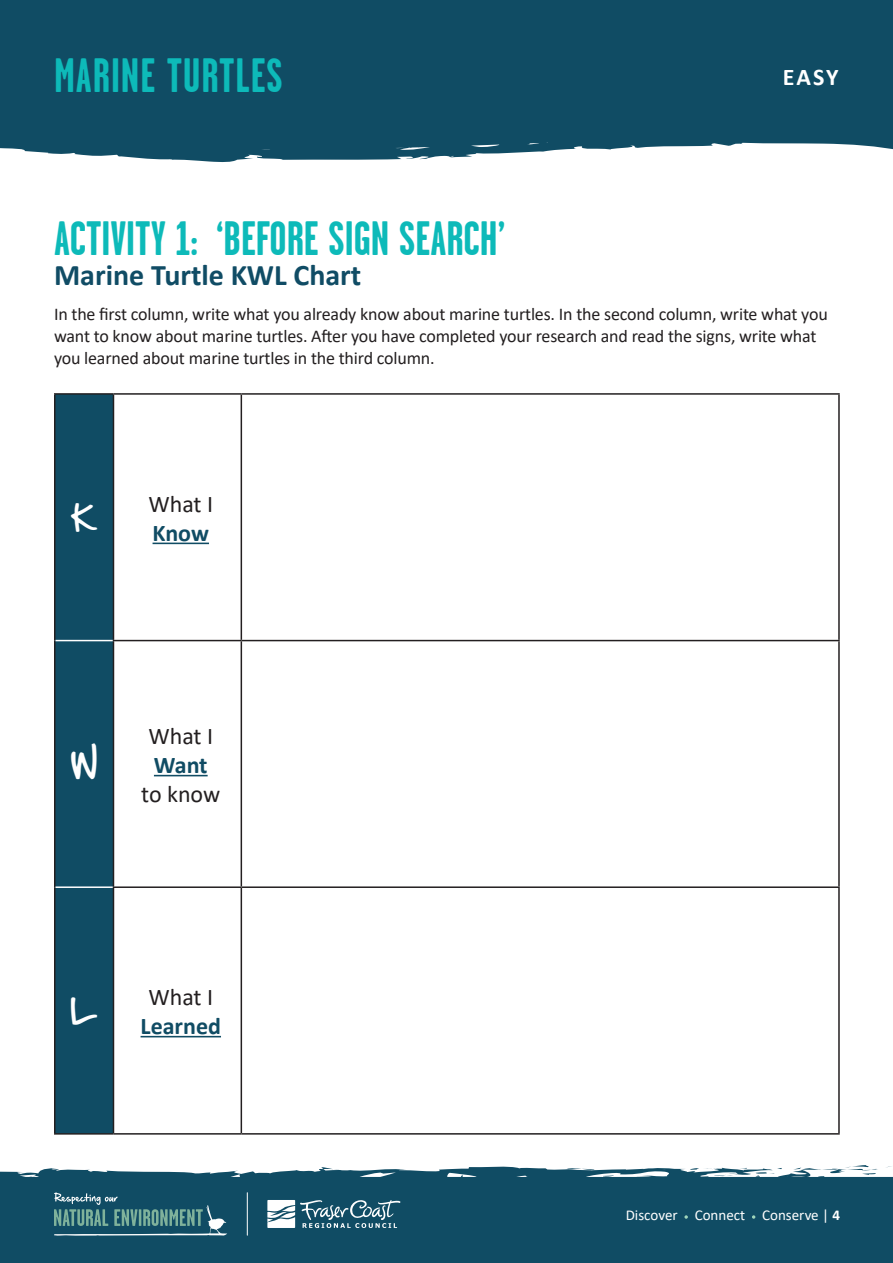
<style>
.page{position:relative;width:893px;height:1263px;background:#fff}
.page>*{position:absolute;margin:0;border:0;box-sizing:border-box;transform-origin:0 0}
.t1{font:700 48px "Garage Gothic";color:#0dbab9}
.t2{font:700 48px "Garage Gothic";letter-spacing:.02em;color:#0dbab9}
.t3{font:700 30px "Calibri";color:#104c65}
.t4{font:30px "Handof Sean";color:#fff}
.t5{font:24px/28.8px "Calibri";color:#231f20}
.t6{font:700 24px/28.8px "Calibri";color:#104c64;text-align:center}
.t7{font:700 24px "Calibri";color:#fff}
.t8{font:18px/21.6px "Calibri";letter-spacing:-.01em;color:#231f20}
.t9{font:15px "Calibri";color:#fff}
.s1{font-weight:700;color:#104c64}
.s2{font-weight:400;color:#231f20}
.s3{font-weight:700}
</style>
<div class="page">
<svg style="left:0;top:1165px;width:893px;height:98px;background:#225a70"></svg>
<svg style="left:684px;top:1215px;width:4px;height:4px"></svg>
<svg style="left:752px;top:1215px;width:3px;height:4px"></svg>
<svg style="left:267px;top:1200px;width:134px;height:28px"></svg>
<svg style="left:54px;top:1192px;width:173px;height:44px;background:#366c79"></svg>
<hr style="left:247px;top:1193px;width:1px;height:42px;background:#fff">
<div style="left:0;top:0;width:893px;height:162px;background:#104c64"></div>
<div style="left:56px;top:395px;width:57px;height:738px;background:#104c64"></div>
<hr style="left:54px;top:393px;width:59px;height:2px;background:#231f20">
<hr style="left:54px;top:395px;width:2px;height:245px;background:#231f20">
<hr style="left:113px;top:393px;width:128px;height:2px;background:#231f20">
<hr style="left:113px;top:395px;width:1px;height:245px;background:#231f20">
<hr style="left:241px;top:393px;width:599px;height:2px;background:#231f20">
<hr style="left:241px;top:395px;width:1px;height:245px;background:#231f20">
<hr style="left:838px;top:395px;width:2px;height:245px;background:#231f20">
<hr style="left:54px;top:640px;width:2px;height:247px;background:#231f20">
<hr style="left:113px;top:640px;width:128px;height:1px;background:#231f20">
<hr style="left:113px;top:641px;width:1px;height:245px;background:#231f20">
<hr style="left:241px;top:640px;width:599px;height:1px;background:#231f20">
<hr style="left:241px;top:641px;width:1px;height:245px;background:#231f20">
<hr style="left:838px;top:641px;width:2px;height:245px;background:#231f20">
<hr style="left:54px;top:887px;width:2px;height:246px;background:#231f20">
<hr style="left:113px;top:886px;width:128px;height:2px;background:#231f20">
<hr style="left:113px;top:888px;width:1px;height:245px;background:#231f20">
<hr style="left:241px;top:886px;width:599px;height:2px;background:#231f20">
<hr style="left:241px;top:888px;width:1px;height:245px;background:#231f20">
<hr style="left:838px;top:888px;width:2px;height:245px;background:#231f20">
<hr style="left:54px;top:1133px;width:59px;height:1px;background:#231f20">
<hr style="left:113px;top:1133px;width:128px;height:1px;background:#231f20">
<hr style="left:241px;top:1133px;width:599px;height:1px;background:#231f20">
<hr style="left:56px;top:640px;width:57px;height:1px;background:#fff">
<hr style="left:56px;top:886px;width:57px;height:2px;background:#fff">
<hr style="left:153px;top:543px;width:56px;height:1px;background:#104c64">
<hr style="left:154px;top:775px;width:54px;height:1px;background:#104c64">
<hr style="left:141px;top:1036px;width:80px;height:1px;background:#104c64">
<p class="t2" style="left:54px;top:50px;width:230px">MARINE TURTLES</p>
<p class="t1" style="left:54px;top:213px;width:453px">ACTIVITY 1: ‘BEFORE SIGN SEARCH’</p>
<p class="t3" style="left:54px;top:254px;width:309px">Marine Turtle KWL Chart</p>
<p class="t7" style="left:783px;top:60px;width:57px">EASY</p>
<p class="t8" style="left:54px;top:303px;width:775px">In the first column, write what you already know about marine turtles. In the second column, write what you want to know about marine turtles. After you have completed your research and read the signs, write what you learned about marine turtles in the third column.</p>
<p class="t4" style="left:71px;top:497px;width:28px">K</p>
<p class="t5" style="left:148px;top:489px;width:66px">What I<br><span class="s1">Know</span></p>
<p class="t4" style="left:71px;top:743px;width:28px">W</p>
<p class="t5" style="left:141px;top:721px;width:81px;text-align:center">What I<br><span class="s1">Want </span>to know</p>
<p class="t4" style="left:71px;top:990px;width:28px">L</p>
<p class="t6" style="left:141px;top:982px;width:82px"><span class="s2">What I<br></span>Learned</p>
<p class="t9" style="left:626px;top:1205px;width:216px">Discover Connect Conserve | <span class="s3">4</span></p>
</div>
